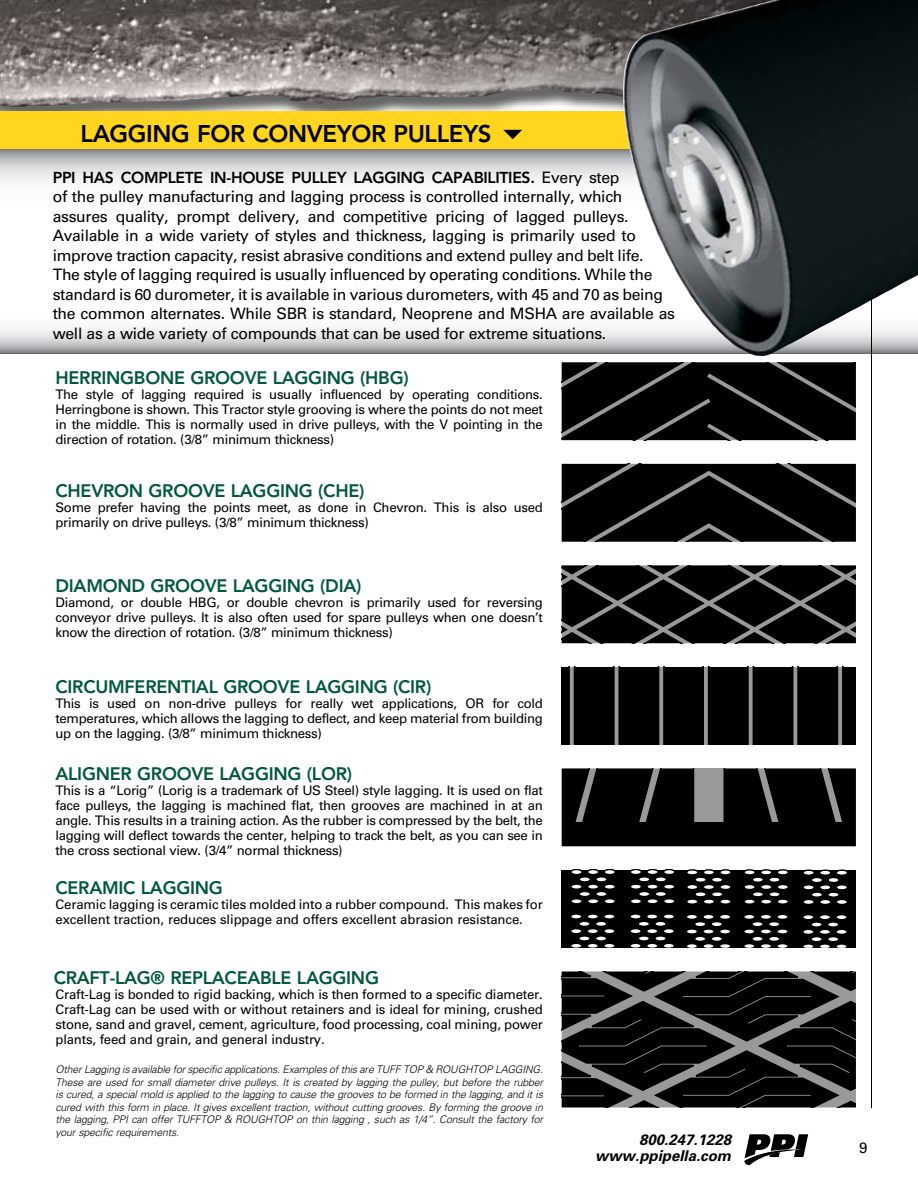
<style>
.page{position:relative;width:918px;height:1188px;background:#fff}
.page>*{position:absolute;margin:0;border:0;box-sizing:border-box;transform-origin:0 0}
.t1{font:800 24px "Avenir";color:#000}
.t2{font:800 18px "Avenir";letter-spacing:-.015em;color:#00583d}
.t3{font:15.75px/19.5px "Univers";letter-spacing:-.02em;color:#000}
.t4{font:800 15.75px "Avenir";letter-spacing:-.02em;color:#000}
.t5{font:italic 700 15px/16.5px "Univers";color:#000;text-align:right}
.t6{font:15px "Univers";color:#000}
.t7{font:13.2px/15px "Univers";letter-spacing:-.025em;color:#000;text-align:justify}
.t8{font:italic 300 10.5px/12.6px "Univers";letter-spacing:-.015em;color:#000;text-align:justify}
.s1{font-family:"Univers";font-weight:400}
</style>
<div class="page">
<svg style="left:0;top:328px;width:623px;height:25px"></svg>
<svg style="left:0;top:149px;width:623px;height:33px"></svg>
<hr style="left:871px;top:96px;width:1px;height:1012px;background:#000">
<svg style="left:562px;top:362px;width:294px;height:78px;background:#0e0e0e"></svg>
<svg style="left:562px;top:464px;width:294px;height:78px;background:#0e0e0e"></svg>
<svg style="left:562px;top:565px;width:294px;height:78px;background:#1b1b1b"></svg>
<svg style="left:562px;top:667px;width:294px;height:78px;background:#0d0d0d"></svg>
<svg style="left:562px;top:768px;width:294px;height:78px;background:#151515"></svg>
<svg style="left:562px;top:870px;width:294px;height:78px;background:#262626"></svg>
<svg style="left:562px;top:972px;width:294px;height:135px;background:#212121"></svg>
<svg style="left:744px;top:1134px;width:64px;height:32px"></svg>
<img style="left:0;top:0;width:623px;height:109px">
<div style="left:0;top:111px;width:918px;height:38px;background:#ffd520"></div>
<img style="left:623px;top:0;width:295px;height:356px">
<h1 class="t1" style="left:81px;top:119px;width:17px">LAGGING</h1>
<h1 class="t1" style="left:197px;top:119px;width:17px">FOR</h1>
<h1 class="t1" style="left:252px;top:119px;width:34px">CONVEYOR</h1>
<h1 class="t1" style="left:393px;top:119px;width:15px">PULLEYS</h1>
<p class="t4" style="left:53px;top:168px;width:8px">PPI</p>
<p class="t4" style="left:83px;top:168px;width:539px">HAS COMPLETE IN-HOUSE PULLEY LAGGING CAPABILITIES. <span class="s1">Every step</span></p>
<p class="t3" style="left:53px;top:187px;width:624px">of the pulley manufacturing and lagging process is controlled internally, which assures quality, prompt delivery, and competitive pricing of lagged pulleys.<br>Available in a wide variety of styles and thickness, lagging is primarily used to improve traction capacity, resist abrasive conditions and extend pulley and belt life.<br>The style of lagging required is usually influenced by operating conditions. While the standard is 60 durometer, it is available in various durometers, with 45 and 70 as being the common alternates. While SBR is standard, Neoprene and MSHA are available as well as a wide variety of compounds that can be used for extreme situations.</p>
<h2 class="t2" style="left:56px;top:367px;width:25px">HERRING</h2>
<h2 class="t2" style="left:134px;top:367px;width:26px">BONE</h2>
<h2 class="t2" style="left:190px;top:367px;width:14px">GROOVE</h2>
<h2 class="t2" style="left:273px;top:367px;width:13px">LAGGING</h2>
<h2 class="t2" style="left:360px;top:367px;width:50px">(HBG)</h2>
<p class="t7" style="left:56px;top:387px;width:489px">The style of lagging required is usually influenced by operating conditions.<br>Herringbone is shown. This Tractor style grooving is where the points do not meet in the middle. This is normally used in drive pulleys, with the V pointing in the direction of rotation. (3/8” minimum thickness)</p>
<h2 class="t2" style="left:56px;top:480px;width:39px">CHEVRON</h2>
<h2 class="t2" style="left:149px;top:480px;width:14px">GROOVE</h2>
<h2 class="t2" style="left:231px;top:480px;width:13px">LAGGING</h2>
<h2 class="t2" style="left:318px;top:480px;width:48px">(CHE)</h2>
<p class="t7" style="left:56px;top:500px;width:489px">Some prefer having the points meet, as done in Chevron. This is also used primarily on drive pulleys. (3/8” minimum thickness)</p>
<h2 class="t2" style="left:56px;top:575px;width:14px">DIAMOND</h2>
<h2 class="t2" style="left:151px;top:575px;width:14px">GROOVE</h2>
<h2 class="t2" style="left:233px;top:575px;width:13px">LAGGING</h2>
<h2 class="t2" style="left:320px;top:575px;width:43px">(DIA)</h2>
<p class="t7" style="left:56px;top:595px;width:489px">Diamond, or double HBG, or double chevron is primarily used for reversing conveyor drive pulleys. It is also often used for spare pulleys when one doesn’t know the direction of rotation. (3/8” minimum thickness)</p>
<h2 class="t2" style="left:56px;top:677px;width:52px">CIRCUMFERENTIAL</h2>
<h2 class="t2" style="left:223px;top:677px;width:14px">GROOVE</h2>
<h2 class="t2" style="left:306px;top:677px;width:13px">LAGGING</h2>
<h2 class="t2" style="left:393px;top:677px;width:40px">(CIR)</h2>
<p class="t7" style="left:56px;top:696px;width:489px">This is used on non-drive pulleys for really wet applications, OR for cold temperatures, which allows the lagging to deflect, and keep material from building up on the lagging. (3/8” minimum thickness)</p>
<h2 class="t2" style="left:56px;top:763px;width:12px">ALIGNER</h2>
<h2 class="t2" style="left:137px;top:763px;width:14px">GROOVE</h2>
<h2 class="t2" style="left:220px;top:763px;width:13px">LAGGING</h2>
<h2 class="t2" style="left:307px;top:763px;width:18px">(LOR</h2>
<h2 class="t2" style="left:347px;top:763px;width:7px">)</h2>
<p class="t7" style="left:56px;top:782px;width:489px">This is a “Lorig” (Lorig is a trademark of US Steel) style lagging. It is used on flat face pulleys, the lagging is machined flat, then grooves are machined in at an angle. This results in a training action. As the rubber is compressed by the belt, the lagging will deflect towards the center, helping to track the belt, as you can see in the cross sectional view. (3/4” normal thickness)</p>
<h2 class="t2" style="left:56px;top:877px;width:24px">CERAMI</h2>
<h2 class="t2" style="left:123px;top:877px;width:30px">C LAGGING</h2>
<p class="t7" style="left:56px;top:897px;width:489px">Ceramic lagging is ceramic tiles molded into a rubber compound. This makes for excellent traction, reduces slippage and offers excellent abrasion resistance.</p>
<h2 class="t2" style="left:54px;top:967px;width:24px">CRAFT</h2>
<h2 class="t2" style="left:110px;top:967px;width:18px">-LAG</h2>
<h2 class="t2" style="left:151px;top:967px;width:32px">® REPLA</h2>
<h2 class="t2" style="left:225px;top:967px;width:85px">CEABLE LAGGING</h2>
<p class="t7" style="left:56px;top:987px;width:489px">Craft-Lag is bonded to rigid backing, which is then formed to a specific diameter.<br>Craft-Lag can be used with or without retainers and is ideal for mining, crushed stone, sand and gravel, cement, agriculture, food processing, coal mining, power plants, feed and grain, and general industry.</p>
<p class="t8" style="left:56px;top:1063px;width:489px">Other Lagging is available for specific applications. Examples of this are TUFF TOP &amp; ROUGHTOP LAGGING.<br>These are used for small diameter drive pulleys. It is created by lagging the pulley, but before the rubber is cured, a special mold is applied to the lagging to cause the grooves to be formed in the lagging, and it is cured with this form in place. It gives excellent traction, without cutting grooves. By forming the groove in the lagging, PPI can offer TUFFTOP &amp; ROUGHTOP on thin lagging , such as 1/4”. Consult the factory for your specific requirements.</p>
<p class="t5" style="left:595px;top:1131px;width:137px">800.247.1228 www.ppipella.com</p>
<p class="t6" style="left:859px;top:1139px;width:10px">9</p>
</div>
